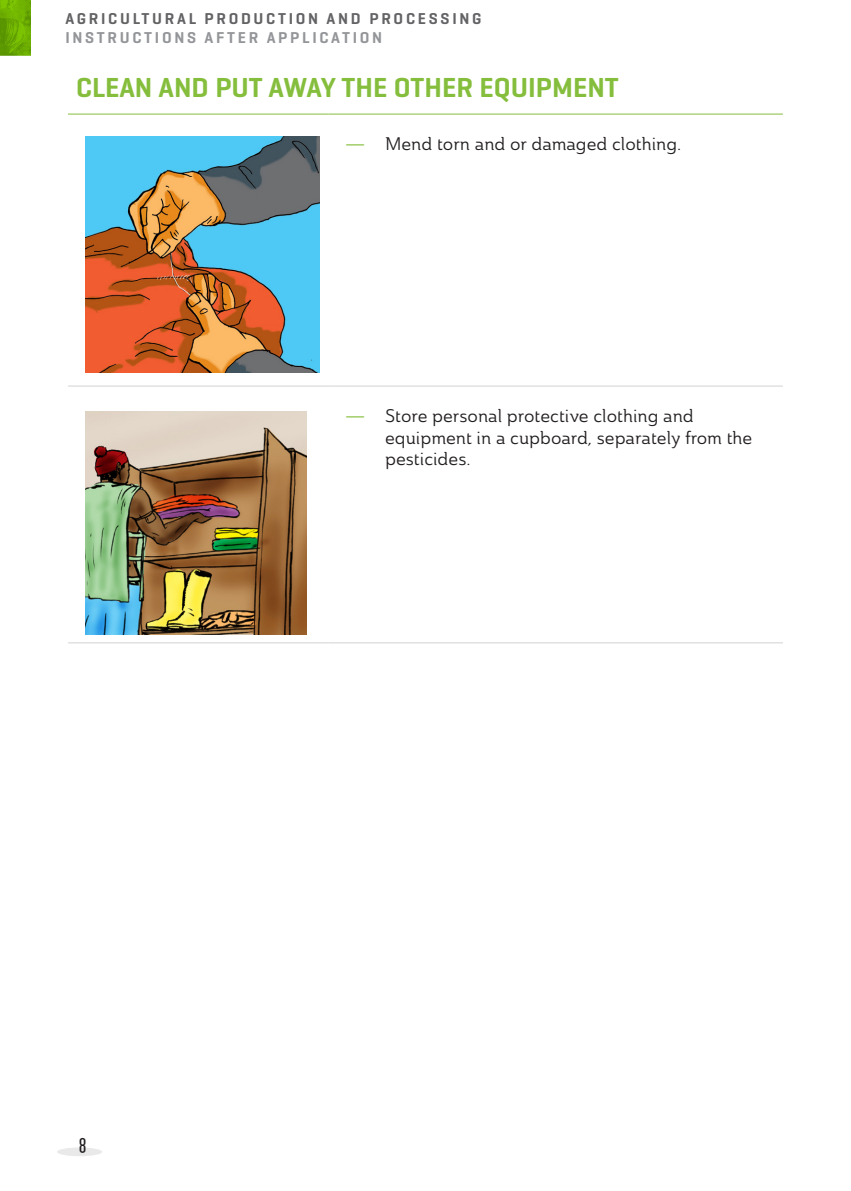
<style>
.page{position:relative;width:851px;height:1191px;background:#fff}
.page>*{position:absolute;margin:0;border:0;box-sizing:border-box;transform-origin:0 0}
.Titre{font:600 28px "Geogrotesque";color:#85be3c}
.t1{font:20px "Frontage Condensed";color:#231f20}
.t2{font:18px/21.6px "Ainslie Nor Reg";color:#231f20}
.t3{font:600 16px "Geogrotesque";letter-spacing:.17em;color:#636366}
.t4{font:600 16px "Geogrotesque";letter-spacing:.17em;color:#939598}
.s1{color:#85be3c}
</style>
<div class="page">
<div style="left:57px;top:1147px;width:45px;height:9px;background:#e9e9e9;border-radius:50%"></div>
<img style="left:0;top:0;width:31px;height:56px">
<hr style="left:68px;top:114px;width:260px;height:1px;background:#85be3c">
<hr style="left:328px;top:114px;width:454px;height:1px;background:#85be3c">
<hr style="left:68px;top:385px;width:260px;height:1px;background:#d1d2d4">
<hr style="left:328px;top:385px;width:454px;height:1px;background:#d1d2d4">
<hr style="left:68px;top:642px;width:260px;height:1px;background:#d1d2d4">
<hr style="left:328px;top:642px;width:454px;height:1px;background:#d1d2d4">
<img style="left:85px;top:137px;width:235px;height:235px">
<img style="left:85px;top:411px;width:221px;height:223px">
<p class="t3" style="left:65px;top:9px;width:417px">AGRICULTURAL PRODUCTION AND PROCESSING</p>
<p class="t4" style="left:65px;top:28px;width:318px">INSTRUCTIONS AFTER APPLICATION</p>
<p class="Titre" style="left:76px;top:70px;width:544px">CLEAN AND PUT AWAY THE OTHER EQUIPMENT</p>
<p class="t2" style="left:345px;top:133px;width:337px"><span class="s1">—</span> Mend torn and or damaged clothing.</p>
<p class="t2" style="left:385px;top:405px;width:368px;text-indent:-40px"><span class="s1">—</span> Store personal protective clothing and equipment in a cupboard, separately from the pesticides.</p>
<p class="t1" style="left:76px;top:1134px;width:13px">8</p>
</div>
